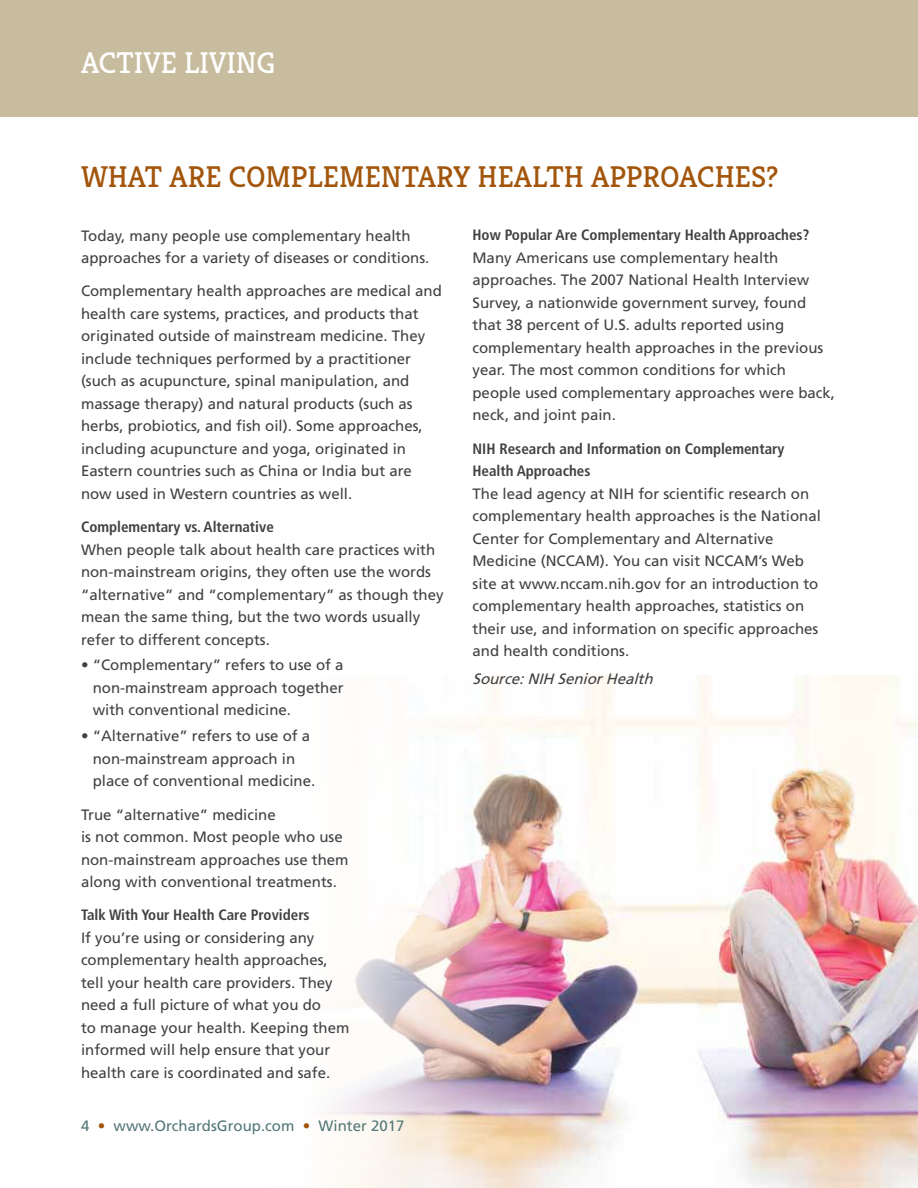
<style>
.page{position:relative;width:918px;height:1188px;background:#fff}
.page>*{position:absolute;margin:0;border:0;box-sizing:border-box;transform-origin:0 0}
.t1{font:30px "Kreon";color:#a2550b}
.t2{font:30px "Kreon";color:#fff}
.t3{font:15px/22.5px "Frutiger";color:#414042}
.t4{font:700 condensed 15px/22.5px "Frutiger";color:#414042}
.t5{font:15px "Frutiger";color:#547778}
.t6{font:italic 15px "Frutiger";color:#414042}
.s1{color:#a2550b}
</style>
<div class="page">
<div style="left:0;top:0;width:918px;height:116px;background:#c8bc9e"></div>
<img style="left:328px;top:676px;width:590px;height:512px">
<h1 class="t2" style="left:81px;top:45px;width:196px">ACTIVE LIVING</h1>
<h1 class="t1" style="left:81px;top:159px;width:699px">WHAT ARE COMPLEMENTARY HEALTH APPROACHES?</h1>
<p class="t3" style="left:81px;top:224px;width:350px">Today, many people use complementary health approaches for a variety of diseases or conditions.</p>
<p class="t3" style="left:81px;top:280px;width:362px">Complementary health approaches are medical and health care systems, practices, and products that originated outside of mainstream medicine. They include techniques performed by a practitioner (such as acupuncture, spinal manipulation, and massage therapy) and natural products (such as herbs, probiotics, and fish oil). Some approaches, including acupuncture and yoga, originated in Eastern countries such as China or India but are now used in Western countries as well.</p>
<p class="t4" style="left:81px;top:516px;width:194px">Complementary vs. Alternative</p>
<p class="t3" style="left:81px;top:538px;width:364px">When people talk about health care practices with non-mainstream origins, they often use the words “alternative” and “complementary” as though they mean the same thing, but the two words usually refer to different concepts.</p>
<p class="t3" style="left:93px;top:654px;width:252px;text-align:justify;text-indent:-12px">• “Complementary” refers to use of a non-mainstream approach together with conventional medicine.</p>
<p class="t3" style="left:93px;top:725px;width:224px;text-indent:-12px">• “Alternative” refers to use of a non-mainstream approach in place of conventional medicine.</p>
<p class="t3" style="left:81px;top:803px;width:269px">True “alternative” medicine<br>is not common. Most people who use non-mainstream approaches use them along with conventional treatments.</p>
<p class="t4" style="left:81px;top:904px;width:230px">Talk With Your Health Care Providers</p>
<p class="t3" style="left:81px;top:926px;width:270px">If you’re using or considering any complementary health approaches, tell your health care providers. They need a full picture of what you do<br>to manage your health. Keeping them informed will help ensure that your health care is coordinated and safe.</p>
<p class="t5" style="left:81px;top:1117px;width:325px">4 <span class="s1">•</span> www.OrchardsGroup.com <span class="s1">•</span> Winter 2017</p>
<p class="t4" style="left:472px;top:224px;width:339px">How Popular Are Complementary Health Approaches?</p>
<p class="t3" style="left:472px;top:246px;width:364px">Many Americans use complementary health approaches. The 2007 National Health Interview Survey, a nationwide government survey, found that 38 percent of U.S. adults reported using complementary health approaches in the previous year. The most common conditions for which people used complementary approaches were back, neck, and joint pain.</p>
<p class="t4" style="left:472px;top:437px;width:313px">NIH Research and Information on Complementary<br>Health Approaches</p>
<p class="t3" style="left:472px;top:482px;width:350px">The lead agency at NIH for scientific research on complementary health approaches is the National Center for Complementary and Alternative Medicine (NCCAM). You can visit NCCAM’s Web site at www.nccam.nih.gov for an introduction to complementary health approaches, statistics on their use, and information on specific approaches and health conditions.</p>
<p class="t6" style="left:472px;top:670px;width:186px">Source:NIH SeniorHealth</p>
</div>
